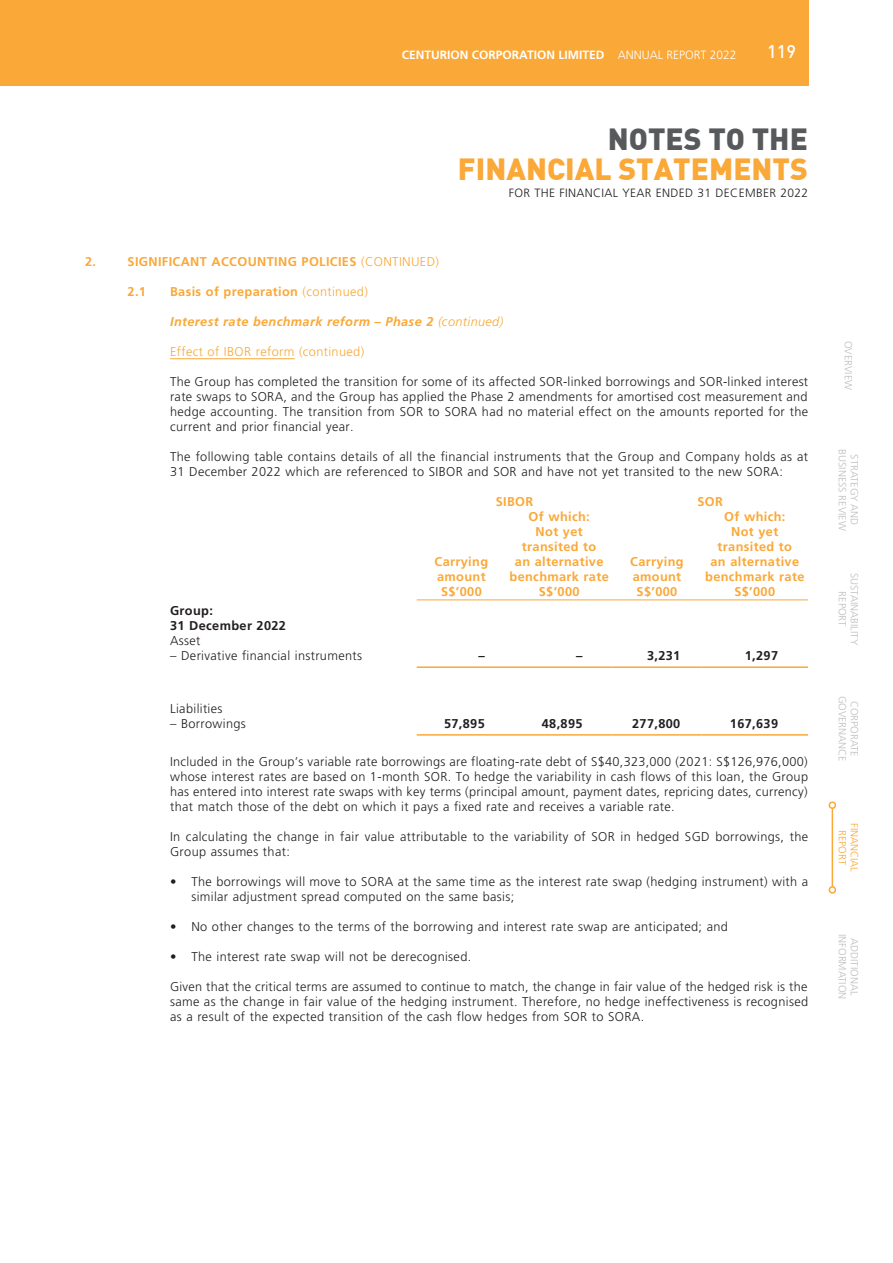
<style>
.page{position:relative;width:893px;height:1263px;background:#fff}
.page>*{position:absolute;margin:0;border:0;box-sizing:border-box;transform-origin:0 0}
.t1{font:30px "DIN Black";color:#faa837}
.t2{font:30px "DIN Black";color:#58595b}
.t3{font:18px "DIN Medium";color:#fff}
.t4{font:300 12.75px/15px "Frutiger LT Std";letter-spacing:.03em;color:#231f20;text-align:justify}
.t5{font:700 12.75px/15px "Frutiger LT Std";letter-spacing:.03em;color:#faa837}
.t6{font:700 12.75px/15px "Frutiger LT Std";letter-spacing:.03em;color:#231f20}
.t7{font:italic 700 12.75px "Frutiger LT Std";letter-spacing:.03em;color:#faa837}
.t8{font:300 12.75px "Frutiger LT Std";letter-spacing:.03em;color:#faa837}
.t9{font:700 12px "Frutiger LT Std";color:#fff}
.t10{font:300 12px "Frutiger LT Std";letter-spacing:.03em;color:#231f20}
.t11{font:300 10.5px/12px "Frutiger LT Std";color:#bcbec0;text-align:center}
.t12{font:300 10.5px/12px "Frutiger LT Std";color:#faa837;text-align:center}
.s1{font-weight:300}
</style>
<div class="page">
<hr style="left:170px;top:358px;width:125px;height:1px;background:#faa837">
<hr style="left:417px;top:599px;width:89px;height:1px;background:#faa837">
<hr style="left:506px;top:599px;width:106px;height:1px;background:#faa837">
<hr style="left:612px;top:599px;width:90px;height:1px;background:#faa837">
<hr style="left:702px;top:599px;width:106px;height:1px;background:#faa837">
<hr style="left:417px;top:666px;width:89px;height:2px;background:#faa837">
<hr style="left:506px;top:666px;width:106px;height:2px;background:#faa837">
<hr style="left:612px;top:666px;width:90px;height:2px;background:#faa837">
<hr style="left:702px;top:666px;width:106px;height:2px;background:#faa837">
<hr style="left:417px;top:734px;width:89px;height:2px;background:#faa837">
<hr style="left:506px;top:734px;width:106px;height:2px;background:#faa837">
<hr style="left:612px;top:734px;width:90px;height:2px;background:#faa837">
<hr style="left:702px;top:734px;width:106px;height:2px;background:#faa837">
<hr style="left:832px;top:808px;width:1px;height:79px;background:#faa837">
<div style="left:829px;top:801px;width:7px;height:8px;border:2px solid #faa837;border-radius:50%"></div>
<div style="left:829px;top:886px;width:7px;height:7px;border:2px solid #faa837;border-radius:50%"></div>
<div style="left:0;top:0;width:809px;height:85px;background:#faa837"></div>
<p class="t9" style="left:402px;top:47px;width:336px">CENTURION CORPORATION LIMITED <span class="s1">ANNUAL REPORT 2022</span></p>
<h2 class="t3" style="left:767px;top:40px;width:30px">119</h2>
<h1 class="t2" style="left:608px;top:119px;width:202px">NOTES TO THE</h1>
<h1 class="t1" style="left:458px;top:149px;width:351px">FINANCIAL STATEMENTS</h1>
<p class="t10" style="left:509px;top:186px;width:301px">FOR THE FINANCIAL YEAR ENDED 31 DECEMBER 2022</p>
<p class="t5" style="left:85px;top:254px;width:12px">2.</p>
<p class="t5" style="left:128px;top:254px;width:313px">SIGNIFICANT ACCOUNTING POLICIES <span class="s1">(CONTINUED)</span></p>
<p class="t5" style="left:128px;top:284px;width:20px">2.1</p>
<p class="t5" style="left:170px;top:284px;width:199px">Basis of preparation <span class="s1">(continued)</span></p>
<p class="t7" style="left:170px;top:314px;width:335px">Interest rate benchmark reform – Phase 2 <span class="s1">(continued)</span></p>
<p class="t8" style="left:170px;top:344px;width:196px">Effect of IBOR reform (continued)</p>
<p class="t4" style="left:170px;top:374px;width:640px">The Group has completed the transition for some of its affected SOR-linked borrowings and SOR-linked interest rate swaps to SORA, and the Group has applied the Phase 2 amendments for amortised cost measurement and hedge accounting. The transition from SOR to SORA had no material effect on the amounts reported for the current and prior financial year.</p>
<p class="t4" style="left:170px;top:449px;width:640px">The following table contains details of all the financial instruments that the Group and Company holds as at<br>31 December 2022 which are referenced to SIBOR and SOR and have not yet transited to the new SORA:</p>
<p class="t5" style="left:496px;top:494px;width:39px">SIBOR</p>
<p class="t5" style="left:697px;top:494px;width:27px">SOR</p>
<p class="t5" style="left:435px;top:554px;width:55px">Carrying amount</p>
<p class="t5" style="left:510px;top:509px;width:101px;text-align:center">Of which:<br>Not yet transited to<br>an alternative benchmark rate</p>
<p class="t5" style="left:630px;top:554px;width:55px">Carrying amount</p>
<p class="t5" style="left:705px;top:509px;width:101px;text-align:center">Of which:<br>Not yet transited to<br>an alternative benchmark rate</p>
<p class="t5" style="left:441px;top:584px;width:42px">S$’000</p>
<p class="t5" style="left:539px;top:584px;width:42px">S$’000</p>
<p class="t5" style="left:637px;top:584px;width:42px">S$’000</p>
<p class="t5" style="left:734px;top:584px;width:42px">S$’000</p>
<p class="t6" style="left:170px;top:603px;width:117px">Group:<br>31 December 2022</p>
<p class="t4" style="left:170px;top:633px;width:32px">Asset</p>
<p class="t4" style="left:170px;top:648px;width:194px">– Derivative financial instruments</p>
<p class="t6" style="left:478px;top:648px;width:8px">–</p>
<p class="t6" style="left:576px;top:648px;width:8px">–</p>
<p class="t6" style="left:647px;top:648px;width:35px">3,231</p>
<p class="t6" style="left:745px;top:648px;width:35px">1,297</p>
<p class="t4" style="left:170px;top:701px;width:54px">Liabilities</p>
<p class="t4" style="left:170px;top:716px;width:77px">– Borrowings</p>
<p class="t6" style="left:444px;top:716px;width:42px">57,895</p>
<p class="t6" style="left:542px;top:716px;width:42px">48,895</p>
<p class="t6" style="left:632px;top:716px;width:50px">277,800</p>
<p class="t6" style="left:730px;top:716px;width:50px">167,639</p>
<p class="t4" style="left:170px;top:754px;width:640px">Included in the Group’s variable rate borrowings are floating-rate debt of S$40,323,000 (2021: S$126,976,000) whose interest rates are based on 1-month SOR. To hedge the variability in cash flows of this loan, the Group has entered into interest rate swaps with key terms (principal amount, payment dates, repricing dates, currency) that match those of the debt on which it pays a fixed rate and receives a variable rate.</p>
<p class="t4" style="left:170px;top:829px;width:640px">In calculating the change in fair value attributable to the variability of SOR in hedged SGD borrowings, the<br>Group assumes that:</p>
<p class="t4" style="left:191px;top:874px;width:618px;text-indent:-21px">• The borrowings will move to SORA at the same time as the interest rate swap (hedging instrument) with a similar adjustment spread computed on the same basis;</p>
<p class="t4" style="left:170px;top:919px;width:559px">• No other changes to the terms of the borrowing and interest rate swap are anticipated; and</p>
<p class="t4" style="left:170px;top:949px;width:303px">• The interest rate swap will not be derecognised.</p>
<p class="t4" style="left:170px;top:979px;width:640px">Given that the critical terms are assumed to continue to match, the change in fair value of the hedged risk is the same as the change in fair value of the hedging instrument. Therefore, no hedge ineffectiveness is recognised as a result of the expected transition of the cash flow hedges from SOR to SORA.</p>
<p class="t11" style="left:854px;top:341px;width:51px;rotate:90deg">OVERVIEW</p>
<p class="t11" style="left:860px;top:449px;width:83px;rotate:90deg">STRATEGY AND<br>BUSINESS REVIEW</p>
<p class="t11" style="left:860px;top:573px;width:74px;rotate:90deg">SUSTAINABILITY<br>REPORT</p>
<p class="t11" style="left:860px;top:695px;width:67px;rotate:90deg">CORPORATE<br>GOVERNANCE</p>
<p class="t12" style="left:860px;top:823px;width:51px;rotate:90deg">FINANCIAL<br>REPORT</p>
<p class="t11" style="left:860px;top:934px;width:67px;rotate:90deg">ADDITIONAL<br>INFORMATION</p>
</div>
